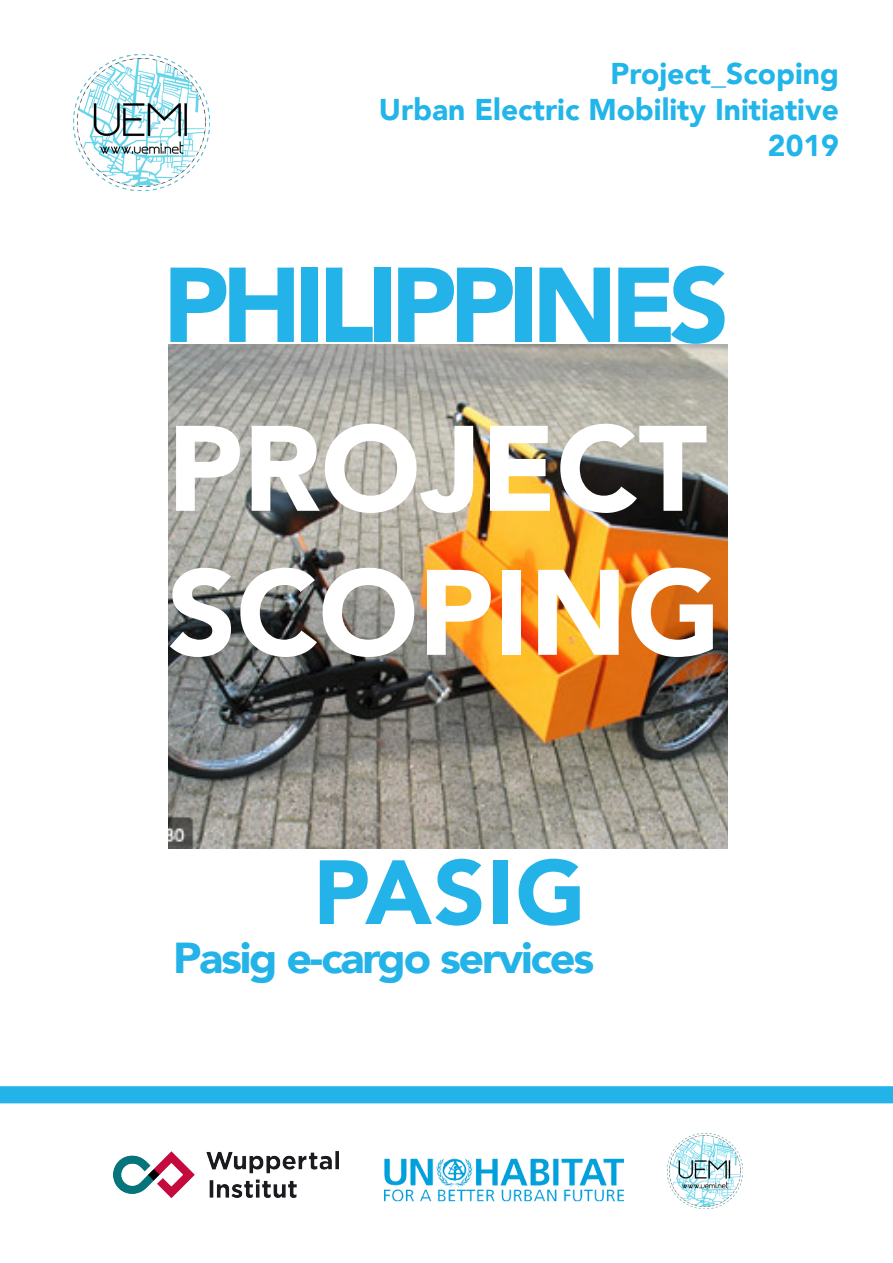
<style>
.page{position:relative;width:893px;height:1263px;background:#fff}
.page>*{position:absolute;margin:0;border:0;box-sizing:border-box;transform-origin:0 0}
.t1{font:900 120px "Avenir";color:#fff}
.t2{font:900 105px "Avenir";letter-spacing:-.07em;color:#23b3e8}
.t3{font:900 90px "Avenir";letter-spacing:.02em;color:#23b3e8}
.t4{font:900 43.2px "Avenir";letter-spacing:-.05em;color:#23b3e8;scale:1.04 1}
.t5{font:900 30px/36px "Avenir";color:#21b5e9;text-align:right}
</style>
<div class="page">
<div style="left:0;top:1087px;width:893px;height:16px;background:#23b3e8"></div>
<div style="left:0;top:1086px;width:893px;height:17px;border:2px solid #23b3e8"></div>
<img style="left:73px;top:54px;width:136px;height:136px">
<img style="left:168px;top:344px;width:560px;height:504px">
<img style="left:385px;top:1158px;width:238px;height:44px">
<img style="left:113px;top:1151px;width:225px;height:48px">
<img style="left:668px;top:1134px;width:75px;height:75px">
<p class="t5" style="left:611px;top:55px;width:230px">Project_Scoping</p>
<p class="t5" style="left:379px;top:91px;width:462px">Urban Electric Mobility Initiative<br>2019</p>
<p class="t2" style="left:163px;top:215px;width:568px">PHILIPPINES</p>
<p class="t1" style="left:167px;top:366px;width:541px">PROJECT</p>
<p class="t1" style="left:167px;top:510px;width:555px">SCOPING</p>
<p class="t3" style="left:313px;top:815px;width:274px">PASIG</p>
<p class="t4" style="left:173px;top:920px;width:406px">Pasig e-cargo services</p>
</div>
